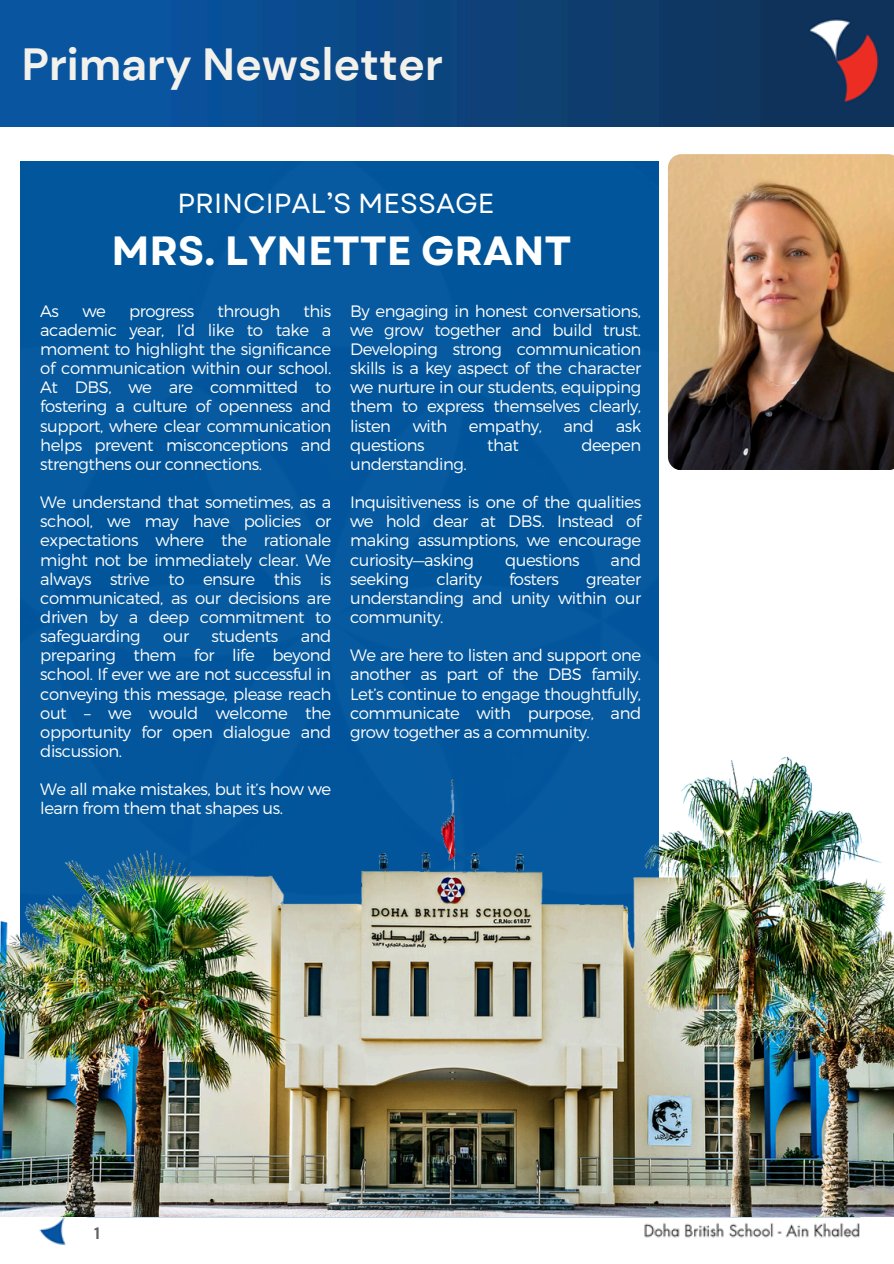
<style>
.page{position:relative;width:894px;height:1264px;background:#fff}
.page>*{position:absolute;margin:0;border:0;box-sizing:border-box;transform-origin:0 0}
.t1{font:700 45px "DM Sans";color:#f2f1eb}
.t2{font:700 40.8px "Garet";color:#fff}
.t3{font:27.6px "Garet";color:#fff}
.t4{font:300 16.5px/19.2px "Montserrat";letter-spacing:-.03em;color:#fff;text-align:justify}
.t5{font:700 16.5px "DM Sans";color:#616161}
</style>
<div class="page">
<img style="left:0;top:0;width:893px;height:127px">
<div style="left:20px;top:161px;width:638px;height:561px;background:#03569c"></div>
<img style="left:0;top:722px;width:893px;height:494px">
<img style="left:667px;top:154px;width:226px;height:316px">
<h2 class="t1" style="left:22px;top:36px;width:422px">Primary Newsletter</h2>
<p class="t3" style="left:177px;top:183px;width:318px">PRINCIPAL’S MESSAGE</p>
<h3 class="t2" style="left:111px;top:221px;width:461px">MRS. LYNETTE GRANT</h3>
<h1 class="t4" style="left:40px;top:300px;width:20px">As</h1>
<h1 class="t4" style="left:82px;top:300px;width:25px">we</h1>
<h1 class="t4" style="left:129px;top:300px;width:67px">progress</h1>
<h1 class="t4" style="left:217px;top:300px;width:64px">through</h1>
<h1 class="t4" style="left:40px;top:300px;width:292px;text-indent:263px">this academic year, I’d like to take a moment to highlight the significance of communication within our school.<br>At DBS, we are committed to fostering a culture of openness and support, where clear communication helps prevent misconceptions and strengthens our connections.</h1>
<p class="t4" style="left:40px;top:492px;width:292px">We understand that sometimes, as a school, we may have policies or expectations where the rationale might not be immediately clear. We always strive to ensure this is communicated, as our decisions are driven by a deep commitment to safeguarding</p>
<p class="t4" style="left:40px;top:625px;width:292px;text-indent:260px">and preparing them for life beyond school. If ever we are not successful in conveying this message, please reach out – we would welcome the opportunity for open dialogue and discussion.</p>
<p class="t4" style="left:40px;top:778px;width:292px">We all make mistakes, but it’s how we learn from them that shapes us.</p>
<p class="t4" style="left:163px;top:625px;width:28px">our</p>
<p class="t4" style="left:211px;top:625px;width:68px">students</p>
<p class="t4" style="left:350px;top:300px;width:292px">By engaging in honest conversations, we grow together and build trust.<br>Developing strong communication skills is a key aspect of the character we nurture in our students, equipping them to express themselves clearly, listen</p>
<p class="t4" style="left:412px;top:415px;width:36px">with</p>
<p class="t4" style="left:469px;top:415px;width:74px">empathy,</p>
<p class="t4" style="left:563px;top:415px;width:32px">and</p>
<p class="t4" style="left:615px;top:415px;width:27px">ask</p>
<p class="t4" style="left:350px;top:434px;width:76px">questions</p>
<p class="t4" style="left:487px;top:434px;width:33px">that</p>
<p class="t4" style="left:581px;top:434px;width:61px">deepen</p>
<p class="t4" style="left:350px;top:453px;width:118px">understanding.</p>
<p class="t4" style="left:350px;top:492px;width:292px">Inquisitiveness is one of the qualities we hold dear at DBS. Instead of making assumptions, we encourage curiosity—asking</p>
<p class="t4" style="left:505px;top:549px;width:76px">questions</p>
<p class="t4" style="left:610px;top:549px;width:32px">and</p>
<p class="t4" style="left:350px;top:568px;width:61px">seeking</p>
<p class="t4" style="left:436px;top:568px;width:47px">clarity</p>
<p class="t4" style="left:509px;top:568px;width:51px">fosters</p>
<p class="t4" style="left:350px;top:568px;width:292px;text-indent:236px">greater understanding and unity within our community.</p>
<p class="t4" style="left:350px;top:645px;width:292px">We are here to listen and support one another as part of the DBS family.<br>Let’s continue to engage thoughtfully, communicate with purpose, and grow together as a community.</p>
<p class="t5" style="left:94px;top:1222px;width:7px">1</p>
</div>
